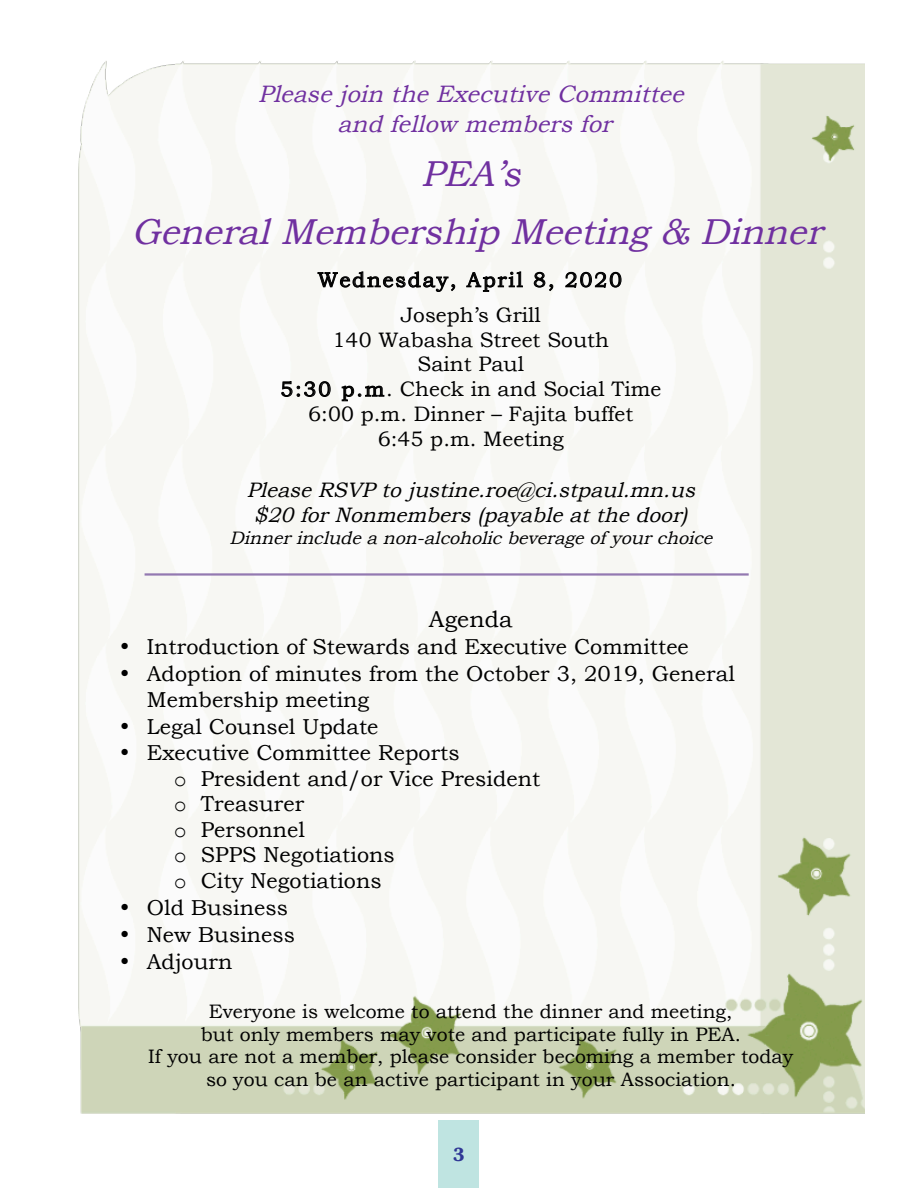
<style>
.page{position:relative;width:918px;height:1188px;background:#fff}
.page>*{position:absolute;margin:0;border:0;box-sizing:border-box;transform-origin:0 0}
.t1{font:italic 36px/57.6px "Bookman Old Style";color:#7030a0;text-align:center}
.t2{font:italic 23.7px/30.6px "Bookman Old Style";color:#7030a0;text-align:center}
.t3{font:23.1px "Bookman Old Style";letter-spacing:.005em;color:#000}
.t4{font:21.6px/25.5px "Bookman Old Style";letter-spacing:.005em;color:#000}
.t5{font:20.85px/24.6px "Bookman Old Style";letter-spacing:.005em;color:#000;text-align:center}
.t6{font:italic 20.85px/24.9px "Bookman Old Style";color:#000;text-align:center}
.t7{font:20.85px/35.2px "Bookman Old Style";letter-spacing:.085em;color:#000;text-align:center}
.t8{font:19.5px/23px "Bookman Old Style";color:#000;text-align:center}
.t9{font:italic 18px "Bookman Old Style";color:#000}
.t10{font:600 18px "Souvenir Std";color:#2f3795}
.s1{font-family:"Courier New"}
</style>
<div class="page">
<div style="left:439px;top:1120px;width:40px;height:68px;background:#bfe4e1"></div>
<img style="left:78px;top:61px;width:787px;height:1053px">
<svg style="left:317px;top:271px;width:138px;height:21px"></svg>
<svg style="left:466px;top:271px;width:57px;height:21px"></svg>
<svg style="left:534px;top:272px;width:19px;height:19px"></svg>
<svg style="left:565px;top:272px;width:57px;height:16px"></svg>
<svg style="left:281px;top:381px;width:50px;height:16px"></svg>
<svg style="left:342px;top:386px;width:42px;height:15px"></svg>
<img style="left:78px;top:61px;width:18px;height:41px">
<hr style="left:145px;top:573px;width:604px;height:3px;background:#9379b1">
<p class="t2" style="left:258px;top:78px;width:434px">Please join the Executive Committee and fellow members for</p>
<p class="t1" style="left:131px;top:145px;width:702px">PEA’s<br>GeneralMembership Meeting &amp; Dinner</p>
<p class="t7" style="left:318px;top:262px;width:306px">Wednesday, April 8, 2020<br>Joseph’s Grill</p>
<p class="t5" style="left:280px;top:328px;width:383px">140 Wabasha Street South<br>Saint Paul<br>5:30 p.m. Check in and Social Time<br>6:00 p.m. Dinner – Fajita buffet<br>6:45 p.m. Meeting</p>
<p class="t6" style="left:247px;top:478px;width:456px">PleaseRSVP to justine.roe@ci.stpaul.mn.us $20 forNonmembers(payableatthedoor)</p>
<p class="t9" style="left:229px;top:527px;width:489px">Dinner includea non-alcoholicbeverageof yourchoice</p>
<p class="t3" style="left:429px;top:606px;width:85px">Agenda</p>
<p class="t4" style="left:120px;top:634px;width:571px">• Introduction of Stewards and Executive Committee</p>
<p class="t4" style="left:147px;top:661px;width:590px;text-indent:-27px">• Adoption of minutes from the October 3, 2019, General<br>Membership meeting</p>
<p class="t4" style="left:120px;top:713px;width:260px">• Legal Counsel Update</p>
<p class="t4" style="left:174px;top:740px;width:368px;text-indent:-54px">• Executive Committee Reports<br><span class="s1">o</span> President and/or Vice President <span class="s1">o</span> Treasurer<br><span class="s1">o</span> Personnel<br><span class="s1">o</span> SPPS Negotiations<br><span class="s1">o</span> City Negotiations</p>
<p class="t4" style="left:120px;top:895px;width:170px">• Old Business</p>
<p class="t4" style="left:120px;top:922px;width:177px">• New Business</p>
<p class="t4" style="left:120px;top:948px;width:114px">• Adjourn</p>
<p class="t8" style="left:148px;top:1000px;width:647px">Everyone is welcome to attend the dinner and meeting,<br>but only members may vote and participate fully in PEA.<br>If you are not a member, please consider becoming a member today so you can be an active participant in your Association.</p>
<p class="t10" style="left:453px;top:1143px;width:14px">3</p>
</div>
